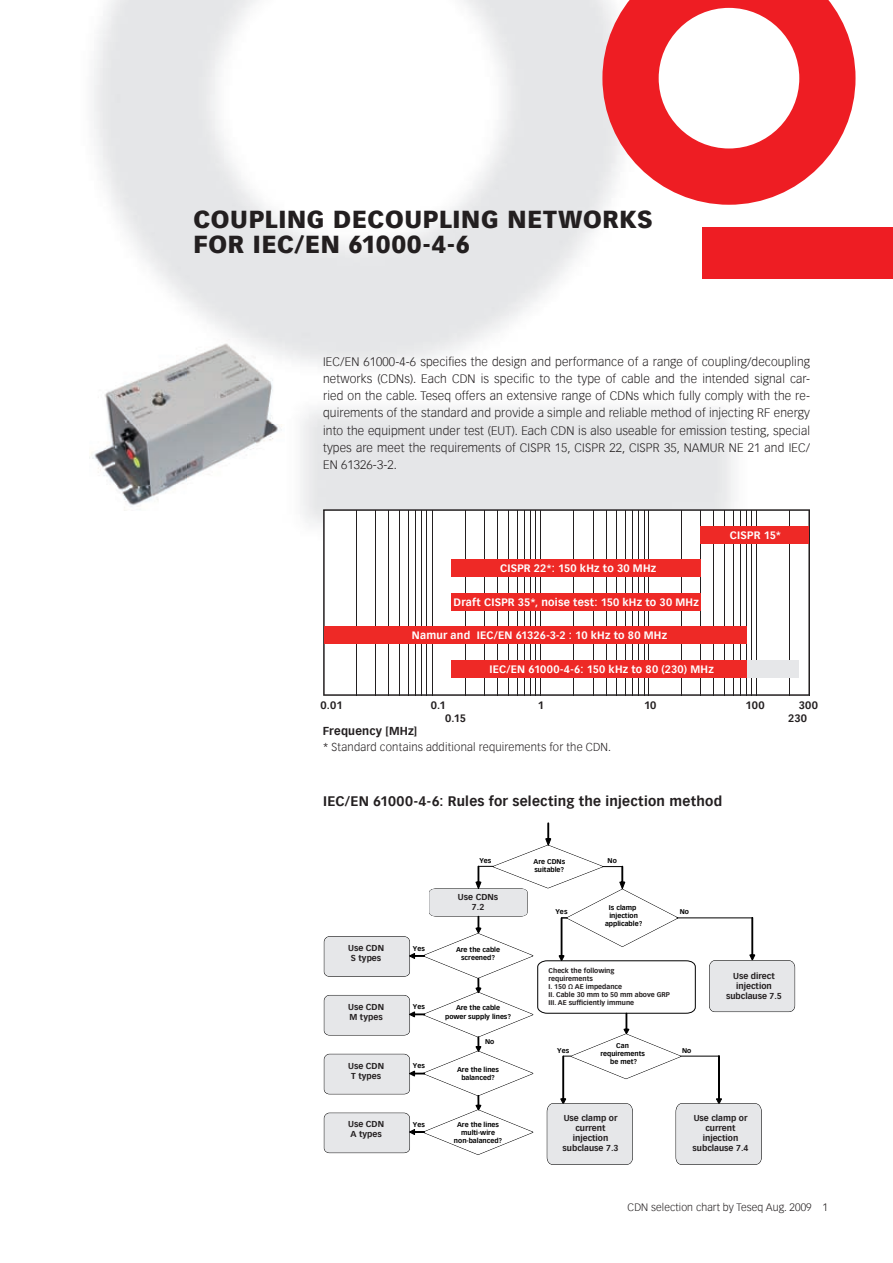
<style>
.page{position:relative;width:893px;height:1263px;background:#fff}
.page>*{position:absolute;margin:0;border:0;box-sizing:border-box;transform-origin:0 0}
.t1{font:900 24px/25.8px "Vectora Com";letter-spacing:.03em;color:#231f20}
.t2{font:700 13.5px "Vectora Com";letter-spacing:.02em;color:#231f20}
.t3{font:300 12px/17.2px "Vectora Com";letter-spacing:.01em;color:#231f20;text-align:justify}
.t4{font:300 11.25px "Vectora Com";letter-spacing:.02em;color:#231f20}
.t5{font:700 11.25px "Vectora Com";letter-spacing:.02em;color:#231f20}
.t6{font:700 10.5px "Vectora Com";letter-spacing:.02em;color:#fff}
.t7{font:300 10.5px "Vectora Com";letter-spacing:.01em;color:#231f20}
.t8{font:700 10.5px/12.8px "Vectora Com";letter-spacing:.005em;color:#231f20}
.t9{font:700 10.05px/12px "Arial";color:#000;text-align:center}
.t10{font:700 8.4px/10.1px "Vectora Com";color:#231f20;text-align:center}
.t11{font:700 8.4px/10.1px "Arial";color:#000;text-align:center}
.t12{font:700 7.5px/9.1px "Arial";color:#000;text-align:center}
.t13{font:700 6.75px/8.1px "Vectora Com";color:#000;text-align:center}
.t14{font:700 6.75px/8.1px "Vectora Com";color:#231f20}
.t15{font:700 6.75px/8.1px "Arial";color:#000;text-align:center}
</style>
<div class="page">
<img style="left:671px;top:227px;width:103px;height:282px">
<div style="left:703px;top:228px;width:190px;height:51px;background:#ee1d23"></div>
<svg style="left:602px;top:0;width:253px;height:205px;fill:#ee1d23"></svg>
<img style="left:91px;top:338px;width:194px;height:173px">
<svg style="left:323px;top:509px;width:487px;height:187px"></svg>
<hr style="left:573px;top:510px;width:1px;height:185px;background:#231f20">
<hr style="left:593px;top:510px;width:1px;height:185px;background:#231f20">
<hr style="left:606px;top:510px;width:1px;height:185px;background:#231f20">
<hr style="left:617px;top:510px;width:1px;height:185px;background:#231f20">
<hr style="left:625px;top:510px;width:1px;height:185px;background:#231f20">
<hr style="left:632px;top:510px;width:1px;height:186px;background:#231f20">
<hr style="left:639px;top:510px;width:1px;height:185px;background:#231f20">
<hr style="left:644px;top:510px;width:1px;height:185px;background:#231f20">
<hr style="left:682px;top:510px;width:1px;height:185px;background:#231f20">
<hr style="left:700px;top:510px;width:1px;height:185px;background:#231f20">
<hr style="left:714px;top:510px;width:1px;height:185px;background:#231f20">
<hr style="left:724px;top:510px;width:1px;height:185px;background:#231f20">
<hr style="left:733px;top:510px;width:1px;height:185px;background:#231f20">
<hr style="left:740px;top:510px;width:1px;height:185px;background:#231f20">
<hr style="left:747px;top:510px;width:1px;height:185px;background:#231f20">
<hr style="left:751px;top:510px;width:1px;height:185px;background:#231f20">
<hr style="left:757px;top:510px;width:1px;height:185px;background:#231f20">
<hr style="left:649px;top:510px;width:1px;height:185px;background:#231f20">
<hr style="left:789px;top:510px;width:1px;height:186px;background:#231f20">
<hr style="left:810px;top:510px;width:1px;height:186px;background:#231f20">
<hr style="left:465px;top:510px;width:1px;height:186px;background:#231f20">
<hr style="left:484px;top:510px;width:1px;height:186px;background:#231f20">
<hr style="left:497px;top:510px;width:1px;height:186px;background:#231f20">
<hr style="left:508px;top:510px;width:1px;height:186px;background:#231f20">
<hr style="left:517px;top:510px;width:1px;height:186px;background:#231f20">
<hr style="left:524px;top:510px;width:1px;height:186px;background:#231f20">
<hr style="left:531px;top:510px;width:1px;height:186px;background:#231f20">
<hr style="left:535px;top:510px;width:1px;height:186px;background:#231f20">
<hr style="left:541px;top:510px;width:1px;height:186px;background:#231f20">
<hr style="left:432px;top:510px;width:1px;height:186px;background:#231f20">
<hr style="left:356px;top:510px;width:1px;height:186px;background:#231f20">
<hr style="left:375px;top:510px;width:1px;height:186px;background:#231f20">
<hr style="left:388px;top:510px;width:1px;height:186px;background:#231f20">
<hr style="left:399px;top:510px;width:1px;height:186px;background:#231f20">
<hr style="left:408px;top:510px;width:1px;height:186px;background:#231f20">
<hr style="left:415px;top:510px;width:1px;height:186px;background:#231f20">
<hr style="left:422px;top:510px;width:1px;height:186px;background:#231f20">
<hr style="left:426px;top:510px;width:1px;height:186px;background:#231f20">
<div style="left:747px;top:660px;width:52px;height:17px;background:#e6e7e9"></div>
<div style="left:451px;top:660px;width:296px;height:17px;background:#ee2926"></div>
<div style="left:325px;top:627px;width:422px;height:17px;background:#ee2926"></div>
<div style="left:451px;top:593px;width:250px;height:17px;background:#ee2926"></div>
<div style="left:451px;top:559px;width:250px;height:18px;background:#ee2926"></div>
<div style="left:700px;top:526px;width:109px;height:17px;background:#ee2926"></div>
<svg style="left:324px;top:823px;width:471px;height:342px"></svg>
<div style="left:691px;top:1113px;width:55px;height:40px;background:#e6e7e9"></div>
<h1 class="t1" style="left:193px;top:206px;width:461px">COUPLING DECOUPLING NETWORKS<br>FOR IEC/EN 61000-4-6</h1>
<p class="t3" style="left:323px;top:353px;width:488px">IEC/EN 61000-4-6 specifies the design and performance of a range of coupling/decoupling networks (CDNs). Each CDN is specific to the type of cable and the intended signal car&shy;ried on the cable. Teseq offers an extensive range of CDNs which fully comply with the re&shy;quirements of the standard and provide a simple and reliable method of injecting RF energy into the equipment under test (EUT). Each CDN is also useable for emission testing, special types are meet the requirements of CISPR 15, CISPR 22, CISPR 35, NAMUR NE 21 and IEC/ EN 61326-3-2.</p>
<p class="t6" style="left:500px;top:562px;width:158px">CISPR 22*: 150 kHz to 30 MHz</p>
<p class="t6" style="left:453px;top:595px;width:247px">Draft CISPR 35*, noise test: 150 kHz to 30 MHz</p>
<p class="t6" style="left:412px;top:629px;width:257px">Namur and IEC/EN 61326-3-2 : 10 kHz to 80 MHz</p>
<p class="t6" style="left:489px;top:663px;width:226px">IEC/EN 61000-4-6: 150 kHz to 80 (230) MHz</p>
<p class="t6" style="left:730px;top:528px;width:53px">CISPR 15*</p>
<p class="t8" style="left:321px;top:699px;width:23px">0.01</p>
<p class="t8" style="left:538px;top:699px;width:8px">1</p>
<p class="t8" style="left:644px;top:699px;width:14px">10</p>
<p class="t8" style="left:746px;top:699px;width:21px">100</p>
<p class="t8" style="left:445px;top:699px;width:22px;text-indent:-14px">0.1<br>0.15</p>
<p class="t5" style="left:323px;top:724px;width:96px">Frequency [MHz]</p>
<p class="t4" style="left:323px;top:740px;width:290px">* Standard contains additional requirements for the CDN.</p>
<p class="t2" style="left:323px;top:792px;width:401px">IEC/EN 61000-4-6: Rules for selecting the injection method</p>
<p class="t13" style="left:479px;top:856px;width:13px">Yes</p>
<p class="t11" style="left:530px;top:855px;width:41px;text-align:left">Are CDNs suitable?</p>
<p class="t13" style="left:533px;top:857px;width:33px;text-align:left">Are CDNs suitable?</p>
<p class="t13" style="left:608px;top:857px;width:11px">No</p>
<p class="t10" style="left:348px;top:943px;width:37px">Use CDN<br>S types</p>
<p class="t9" style="left:345px;top:947px;width:45px">Use CDN</p>
<p class="t13" style="left:413px;top:944px;width:13px">Yes</p>
<p class="t10" style="left:458px;top:891px;width:42px">Use CDNs<br>7.2</p>
<p class="t13" style="left:456px;top:946px;width:46px">Are the cable screened?</p>
<p class="t15" style="left:457px;top:948px;width:44px">Are the cable sceened?</p>
<p class="t11" style="left:602px;top:902px;width:48px">Is clamp injection applicable?</p>
<p class="t13" style="left:605px;top:904px;width:39px">Is clamp injection applicable?</p>
<p class="t13" style="left:556px;top:907px;width:13px">Yes</p>
<p class="t13" style="left:680px;top:907px;width:11px">No</p>
<p class="t8" style="left:799px;top:699px;width:21px">300</p>
<p class="t8" style="left:788px;top:712px;width:20px">230</p>
<p class="t10" style="left:348px;top:1002px;width:37px;text-align:left">Use CDN<br>M types</p>
<p class="t9" style="left:340px;top:1003px;width:56px">Use CDN<br>Mxxx-types</p>
<p class="t9" style="left:345px;top:1064px;width:45px">Use CDN</p>
<p class="t10" style="left:348px;top:1061px;width:37px">Use CDN<br>T types</p>
<p class="t13" style="left:413px;top:1002px;width:13px">Yes</p>
<p class="t13" style="left:413px;top:1062px;width:13px">Yes</p>
<p class="t13" style="left:445px;top:1004px;width:67px">Are the cable power supply lines?</p>
<p class="t15" style="left:447px;top:1005px;width:66px">Are the cable<br>power supply lines?</p>
<p class="t13" style="left:485px;top:1038px;width:11px">No</p>
<p class="t15" style="left:461px;top:1066px;width:38px;text-align:left;text-indent:9px">the lines balanced?</p>
<p class="t13" style="left:457px;top:1066px;width:44px">Are the lines balanced?</p>
<p class="t10" style="left:348px;top:1119px;width:37px;text-align:left">Use CDN<br>A types</p>
<p class="t13" style="left:454px;top:1120px;width:50px">Are the lines multi-wire non-balanced?</p>
<p class="t9" style="left:345px;top:1122px;width:45px">Use CDN</p>
<p class="t15" style="left:462px;top:1120px;width:38px;text-align:left;text-indent:9px">the lines m i wire</p>
<p class="t15" style="left:466px;top:1136px;width:37px">- la ced?</p>
<p class="t13" style="left:413px;top:1120px;width:13px">Yes</p>
<p class="t14" style="left:548px;top:966px;width:123px">Check the following<br>requirements<br>I. 150 Ω AE impedance<br>II. Cable 30 mm to 50 mm above GRP<br>III. AE sufficiently immune</p>
<p class="t10" style="left:726px;top:971px;width:57px">Use direct injection subclause 7.5</p>
<p class="t11" style="left:723px;top:975px;width:56px">injection subclause 7.5</p>
<p class="t13" style="left:600px;top:1042px;width:46px">Can requirements be met?</p>
<p class="t13" style="left:557px;top:1047px;width:13px">Yes</p>
<p class="t12" style="left:603px;top:1045px;width:49px">Can the requirements</p>
<p class="t13" style="left:682px;top:1047px;width:11px">No</p>
<p class="t10" style="left:563px;top:1113px;width:57px">Use clamp or current injection subclause 7.3</p>
<p class="t10" style="left:693px;top:1113px;width:57px">Use clamp or current injection subclause 7.4</p>
<p class="t11" style="left:562px;top:1113px;width:54px">Use clamp or</p>
<p class="t11" style="left:574px;top:1124px;width:30px">current</p>
<p class="t11" style="left:572px;top:1134px;width:36px">I e ion</p>
<p class="t11" style="left:562px;top:1144px;width:38px">s cas</p>
<p class="t11" style="left:612px;top:1144px;width:6px">3</p>
<p class="t11" style="left:691px;top:1113px;width:56px">Use clamp or current<br>Injection subclause 7.4</p>
<p class="t7" style="left:628px;top:1201px;width:202px">CDN selection chart by Teseq Aug. 2009 1</p>
</div>
